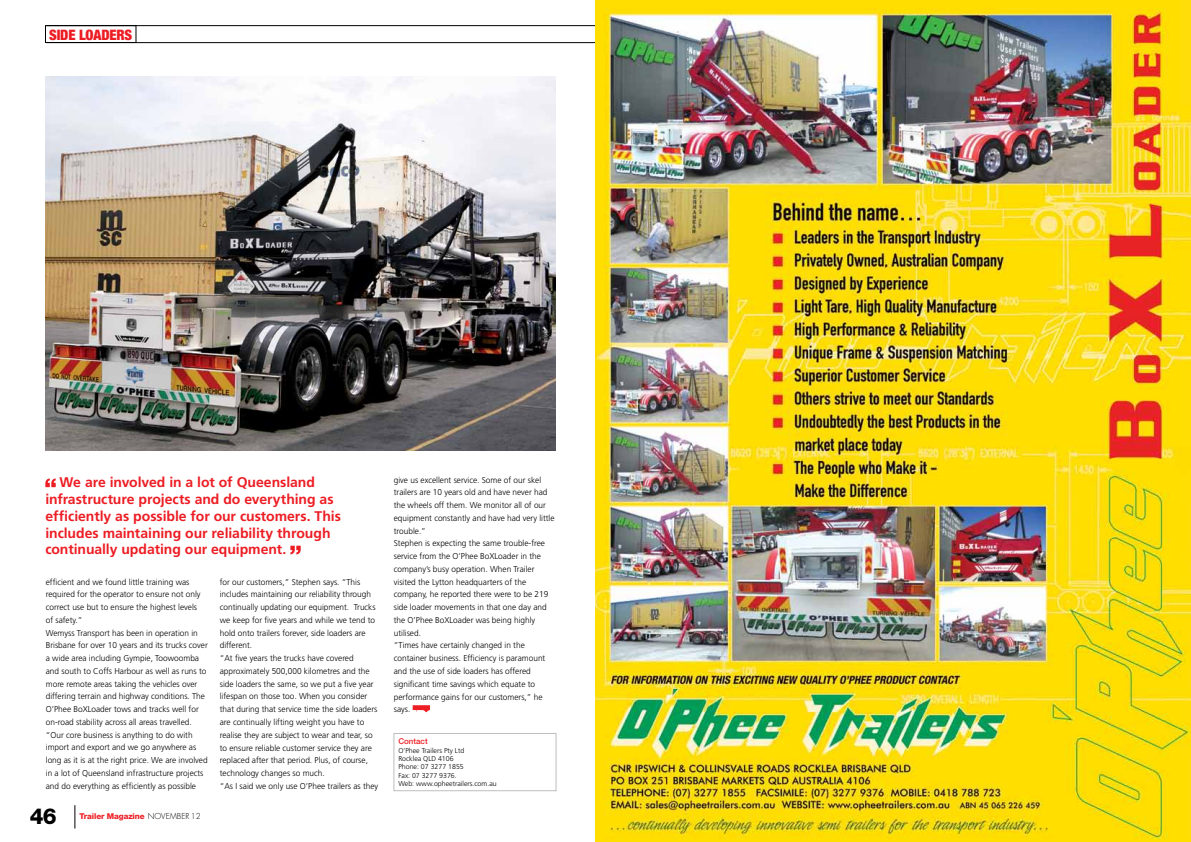
<style>
.page{position:relative;width:1191px;height:842px;background:#fff}
.page>*{position:absolute;margin:0;border:0;box-sizing:border-box;transform-origin:0 0}
.t1{font:800 22px "Helvetica Neue";color:#000}
.t2{font:900 condensed 14.4px "Helvetica Neue";letter-spacing:-.01em;color:#ed1d24}
.t3{font:700 14px/16.8px "Frutiger";letter-spacing:-.005em;color:#ed1d24}
.t4{font:300 8.5px/12.8px "Frutiger";color:#000}
.t5{font:800 8px "Helvetica Neue";letter-spacing:-.01em;color:#ed1d24}
.t6{font:500 8px "Helvetica Neue";color:#ed1d24}
.t7{font:300 7px/8.4px "Frutiger";color:#000}
.s1{font-family:"Futura";font-weight:300;color:#000}
</style>
<div class="page">
<svg style="left:75px;top:805px;width:1px;height:23px"></svg>
<hr style="left:46px;top:25px;width:549px;height:1px;background:#000">
<hr style="left:46px;top:42px;width:549px;height:1px;background:#000">
<svg style="left:413px;top:705px;width:17px;height:7px"></svg>
<div style="left:394px;top:733px;width:162px;height:58px;border:1px solid #bcbec0"></div>
<img style="left:45px;top:77px;width:511px;height:373px">
<svg style="left:45px;top:478px;width:11px;height:9px"></svg>
<svg style="left:290px;top:546px;width:11px;height:8px"></svg>
<img style="left:595px;top:0;width:596px;height:842px">
<h2 class="t2" style="left:49px;top:26px;width:85px">SIDE LOADERS</h2>
<h3 class="t3" style="left:45px;top:474px;width:297px;text-indent:14px">We are involved in a lot of Queensland infrastructure projects and do everything as efficiently as possible for our customers. This includes maintaining our reliability through continually updating our equipment.</h3>
<p class="t4" style="left:46px;top:575px;width:163px">efficient and we found little training was required for the operator to ensure not only correct use but to ensure the highest levels<br>of safety.”<br>Wemyss Transport has been in operation in Brisbane for over 10 years and its trucks cover a wide area including Gympie, Toowoomba and south to Coffs Harbour as well as runs to more remote areas taking the vehicles over differing terrain and highway conditions. The O’Phee BoXLoader tows and tracks well for on-road stability across all areas travelled. “Our core business is anything to do with import and export and we go anywhere as long as it is at the right price. We are involved in a lot of Queensland infrastructure projects and do everything as efficiently as possible</p>
<p class="t4" style="left:220px;top:575px;width:160px">for our customers,” Stephen says. “This includes maintaining our reliability through continually updating our equipment. Trucks we keep for five years and while we tend to hold onto trailers forever, side loaders are different.<br>“At five years the trucks have covered approximately 500,000 kilometres and the side loaders the same, so we put a five year lifespan on those too. When you consider that during that service time the side loaders are continually lifting weight you have to realise they are subject to wear and tear, so to ensure reliable customer service they are replaced after that period. Plus, of course, technology changes so much.<br>“As I said we only use O’Phee trailers as they</p>
<h1 class="t1" style="left:30px;top:803px;width:28px">46</h1>
<p class="t5" style="left:79px;top:812px;width:123px">Trailer Magazine <span class="s1">NOVEMBER 12</span></p>
<p class="t4" style="left:394px;top:473px;width:162px">give us excellent service. Some of our skel trailers are 10 years old and have never had the wheels off them. We monitor all of our equipment constantly and have had very little trouble.”<br>Stephen is expecting the same trouble-free service from the O’Phee BoXLoader in the company’s busy operation. When Trailer visited the Lytton headquarters of the company, he reported there were to be 219 side loader movements in that one day and the O’Phee BoXLoader was being highly utilised.<br>“Times have certainly changed in the container business. Efficiency is paramount and the use of side loaders has offered significant time savings which equate to performance gains for our customers,” he says.</p>
<p class="t6" style="left:398px;top:736px;width:31px">Contact</p>
<p class="t7" style="left:398px;top:746px;width:100px">O’Phee Trailers Pty Ltd<br>Rocklea QLD 4106<br>Phone: 07 3277 1855<br>Fax: 07 3277 9376.<br>Web: www.opheetrailers.com.au</p>
</div>
